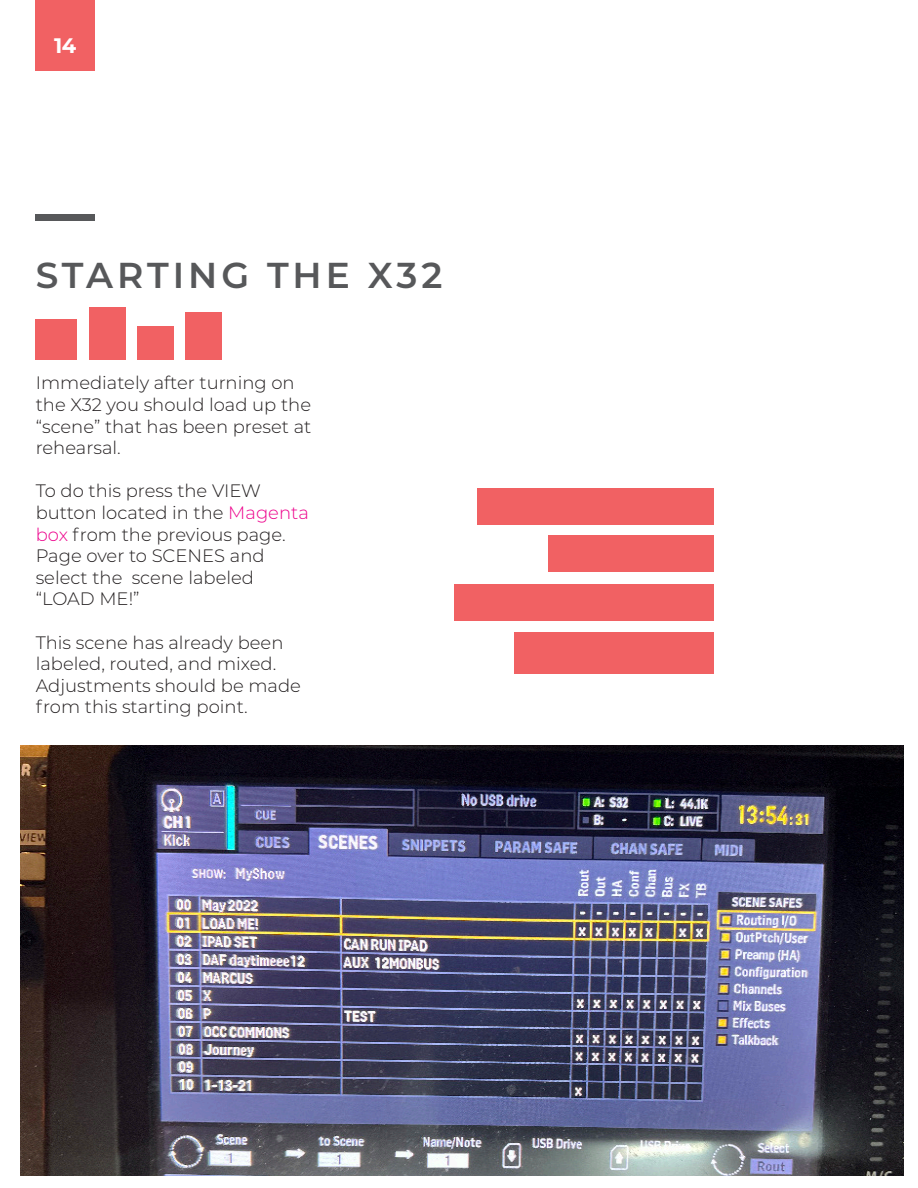
<style>
.page{position:relative;width:918px;height:1188px;background:#fff}
.page>*{position:absolute;margin:0;border:0;box-sizing:border-box;transform-origin:0 0}
.Titles{font:600 36px "Montserrat";letter-spacing:.11em;color:#57585a}
.t1{font:700 21px "Montserrat";color:#fff}
.Paragraph_Text{font:300 18px/21.6px "Montserrat";color:#231f20}
.s1{color:#ed028c}
</style>
<div class="page">
<div style="left:36px;top:214px;width:59px;height:7px;background:#57585a"></div>
<img style="left:20px;top:746px;width:883px;height:429px">
<div style="left:514px;top:633px;width:200px;height:41px;background:#f16163"></div>
<div style="left:36px;top:320px;width:41px;height:40px;background:#f16163"></div>
<div style="left:454px;top:584px;width:260px;height:37px;background:#f16163"></div>
<div style="left:89px;top:308px;width:37px;height:52px;background:#f16163"></div>
<div style="left:477px;top:488px;width:237px;height:36px;background:#f16163"></div>
<div style="left:185px;top:312px;width:37px;height:48px;background:#f16163"></div>
<div style="left:548px;top:536px;width:166px;height:36px;background:#f16163"></div>
<div style="left:138px;top:327px;width:36px;height:33px;background:#f16163"></div>
<div style="left:36px;top:0;width:59px;height:71px;background:#f16163"></div>
<p class="t1" style="left:54px;top:31px;width:24px">14</p>
<p class="Titles" style="left:36px;top:249px;width:408px">STARTING THE X32</p>
<p class="Paragraph_Text" style="left:36px;top:372px;width:277px">Immediately after turning on the X32 you should load up the “scene” that has been preset at rehearsal.</p>
<p class="Paragraph_Text" style="left:36px;top:480px;width:275px">To do this press the VIEW button located in the <span class="s1">Magenta box</span> from the previous page.<br>Page over to SCENES and select the scene labeled “LOAD ME!”</p>
<p class="Paragraph_Text" style="left:36px;top:631px;width:267px">This scene has already been labeled, routed, and mixed.<br>Adjustments should be made from this starting point.</p>
</div>
